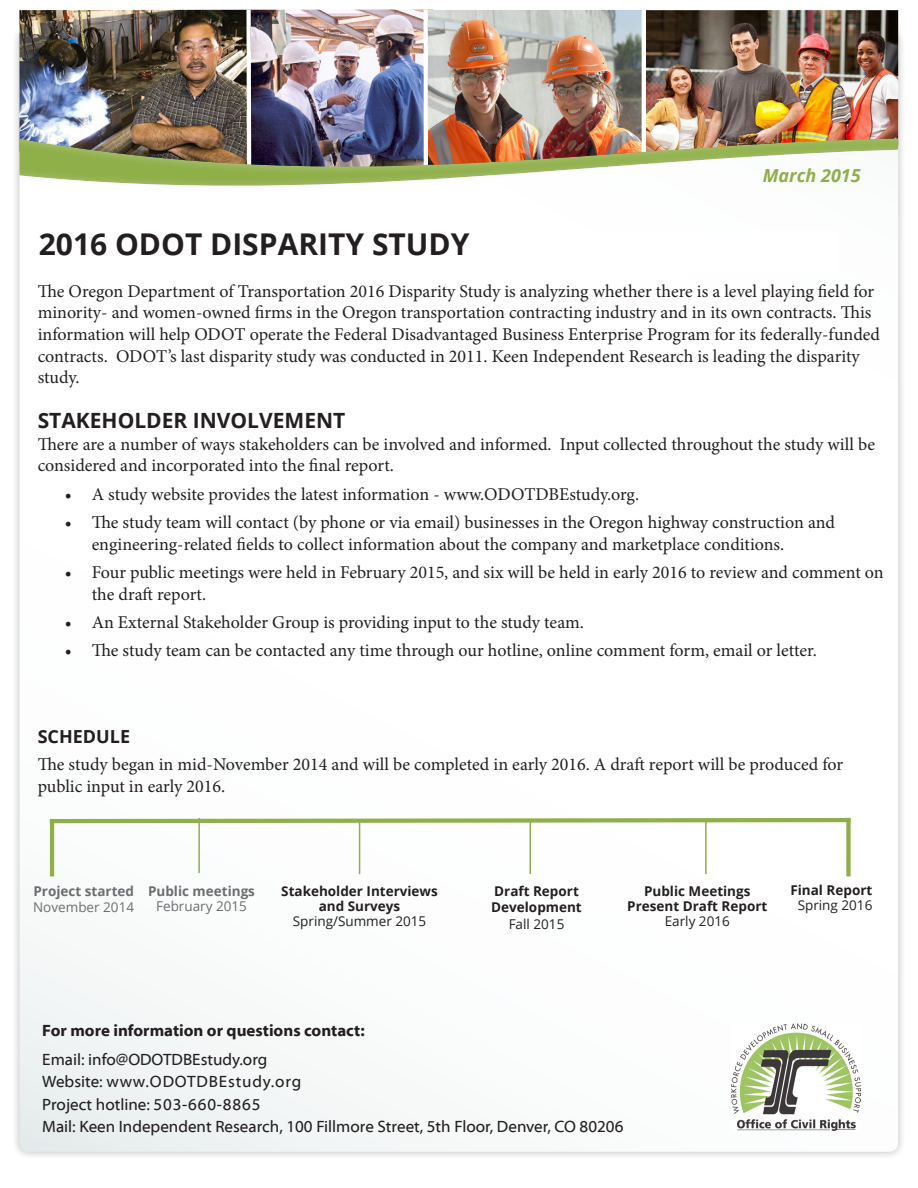
<style>
.page{position:relative;width:918px;height:1188px;background:#fff}
.page>*{position:absolute;margin:0;border:0;box-sizing:border-box;transform-origin:0 0}
.t1{font:700 30px "Open Sans";color:#231f20}
.t2{font:700 21px "Open Sans";color:#231f20}
.t3{font:18px/21.6px "Minion Pro";color:#231f20}
.t4{font:italic 700 18px "Open Sans";color:#8faf49}
.t5{font:700 18px "Open Sans";color:#231f20}
.t6{font:16.5px "Myriad Web Pro";color:#231f20}
.t7{font:700 16.5px "Myriad Web Pro";color:#231f20}
.t8{font:16.5px "Myriad Web Pro";letter-spacing:.05em;color:#231f20}
.t9{font:700 13.5px/15px "Open Sans";color:#231f20;text-align:center}
.t10{font:700 13.5px/16.2px "Open Sans";color:#6c6d70}
.t11{font:13.5px "Open Sans";color:#231f20}
.s1{font-weight:400}
</style>
<div class="page">
<div style="left:11px;top:23px;width:896px;height:1137px;background:#231f20;opacity:.75"></div>
<div style="left:19px;top:31px;width:879px;height:1121px;background:#fff;border-radius:9px"></div>
<img style="left:19px;top:9px;width:225px;height:181px">
<img style="left:244px;top:9px;width:177px;height:116px">
<img style="left:421px;top:9px;width:219px;height:116px">
<img style="left:640px;top:10px;width:258px;height:115px">
<div style="left:19px;top:125px;width:879px;height:62px;background:#6c6d70;opacity:.75"></div>
<img style="left:731px;top:1023px;width:130px;height:107px">
<svg style="left:49px;top:817px;width:802px;height:8px"></svg>
<hr style="left:359px;top:819px;width:1px;height:55px;background:#8faf49">
<hr style="left:50px;top:819px;width:4px;height:57px;background:#8faf49">
<hr style="left:530px;top:819px;width:1px;height:55px;background:#8faf49">
<hr style="left:705px;top:819px;width:2px;height:55px;background:#8faf49">
<div style="left:846px;top:818px;width:5px;height:58px;background:#8faf49"></div>
<hr style="left:198px;top:818px;width:2px;height:55px;background:#8faf49">
<p class="t4" style="left:763px;top:163px;width:100px">March 2015</p>
<p class="t1" style="left:39px;top:223px;width:432px">2016 ODOT DISPARITY STUDY</p>
<p class="t3" style="left:38px;top:280px;width:844px">The Oregon Department of Transportation 2016 Disparity Study is analyzing whether there is a level playing field for minority- and women-owned firms in the Oregon transportation contracting industry and in its own contracts. This information will help ODOT operate the Federal Disadvantaged Business Enterprise Program for its federally-funded contracts. ODOT’s last disparity study was conducted in 2011. Keen Independent Research is leading the disparity study.</p>
<p class="t2" style="left:38px;top:406px;width:309px">STAKEHOLDER INVOLVEMENT</p>
<p class="t3" style="left:38px;top:433px;width:839px">There are a number of ways stakeholders can be involved and informed. Input collected throughout the study will be considered and incorporated into the final report.</p>
<p class="t3" style="left:65px;top:483px;width:576px">• A study website provides the latest information - www.ODOTDBEstudy.org.</p>
<p class="t3" style="left:92px;top:512px;width:745px;text-indent:-27px">• The study team will contact (by phone or via email) businesses in the Oregon highway construction and engineering-related fields to collect information about the company and marketplace conditions.</p>
<p class="t3" style="left:92px;top:562px;width:794px;text-indent:-27px">• Four public meetings were held in February 2015, and six will be held in early 2016 to review and comment on the draft report.</p>
<p class="t3" style="left:65px;top:611px;width:521px">• An External Stakeholder Group is providing input to the study team.</p>
<p class="t3" style="left:65px;top:640px;width:754px">• The study team can be contacted any time through our hotline, online comment form, email or letter.</p>
<p class="t5" style="left:38px;top:723px;width:94px">SCHEDULE</p>
<p class="t3" style="left:38px;top:754px;width:807px">The study began in mid-November 2014 and will be completed in early 2016. A draft report will be produced for public input in early 2016.</p>
<p class="t9" style="left:491px;top:882px;width:92px;line-height:16.5px">Draft Report<br>Development<br><span class="s1">Fall 2015</span></p>
<p class="t10" style="left:33px;top:882px;width:102px">Project started<br><span class="s1">November 2014</span></p>
<p class="t9" style="left:281px;top:883px;width:158px">Stakeholder Interviews and Surveys<br><span class="s1">Spring/Summer 2015</span></p>
<p class="t9" style="left:627px;top:883px;width:142px">Public Meetings<br>Present Draft Report</p>
<p class="t10" style="left:148px;top:883px;width:108px;line-height:15px;text-align:center">Public meetings<br><span class="s1">February 2015</span></p>
<p class="t11" style="left:665px;top:911px;width:67px">Early 2016</p>
<p class="t9" style="left:790px;top:883px;width:83px">Final Report<br><span class="s1">Spring 2016</span></p>
<p class="t7" style="left:42px;top:1021px;width:324px">For more information or questions contact:</p>
<p class="t6" style="left:42px;top:1050px;width:227px">Email: info@ODOTDBEstudy.org</p>
<p class="t8" style="left:42px;top:1073px;width:261px">Website: www.ODOTDBEstudy.org</p>
<p class="t6" style="left:42px;top:1095px;width:220px">Project hotline: 503-660-8865</p>
<p class="t6" style="left:42px;top:1118px;width:583px">Mail: Keen Independent Research, 100 Fillmore Street, 5th Floor, Denver, CO 80206</p>
</div>
